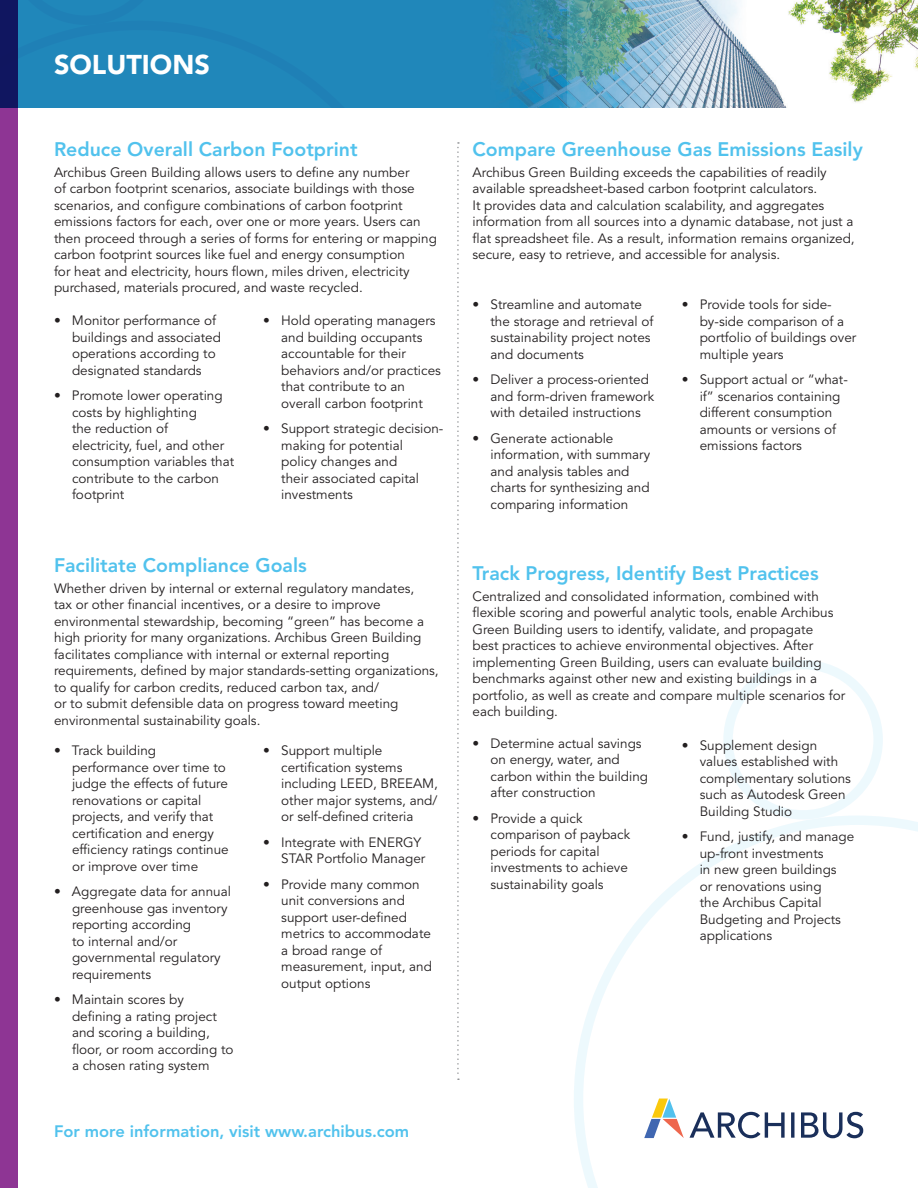
<style>
.page{position:relative;width:918px;height:1188px;background:#fff}
.page>*{position:absolute;margin:0;border:0;box-sizing:border-box;transform-origin:0 0}
.Page2__Head1{font:900 27px "Avenir LT Std";color:#fff}
.Page2__Head2{font:800 19.5px "Avenir LT Std";color:#51c2ed}
.t1{font:800 16.5px "Avenir LT Std";color:#51c2ed}
.bulleted_text_9_11{font:13.5px/16.5px "Avenir LT Std";color:#231f20}
.body_copy_9_11{font:13.5px/16.5px "Avenir LT Std";color:#231f20}
</style>
<div class="page">
<div style="left:723px;top:660px;width:160px;height:160px;border:9px solid #51c2ed;border-radius:50%"></div>
<svg style="left:574px;top:816px;width:344px;height:372px"></svg>
<svg style="left:644px;top:1099px;width:40px;height:39px"></svg>
<svg style="left:690px;top:1112px;width:173px;height:26px"></svg>
<div style="left:0;top:0;width:18px;height:1188px;background:#8e3594"></div>
<img style="left:424px;top:0;width:494px;height:108px">
<div style="left:0;top:0;width:424px;height:108px;background:#2087ba"></div>
<svg style="left:457px;top:142px;width:2px;height:938px"></svg>
<p class="Page2__Head1" style="left:54px;top:49px;width:157px">SOLUTIONS</p>
<p class="Page2__Head2" style="left:54px;top:137px;width:305px">Reduce Overall Carbon Footprint</p>
<p class="body_copy_9_11" style="left:54px;top:164px;width:384px">Archibus Green Building allows users to define any number<br>of carbon footprint scenarios, associate buildings with those scenarios, and configure combinations of carbon footprint emissions factors for each, over one or more years. Users can then proceed through a series of forms for entering or mapping carbon footprint sources like fuel and energy consumption<br>for heat and electricity, hours flown, miles driven, electricity purchased, materials procured, and waste recycled.</p>
<p class="bulleted_text_9_11" style="left:72px;top:313px;width:150px;text-indent:-18px">• Monitor performance of buildings and associated operations according to designated standards</p>
<p class="bulleted_text_9_11" style="left:72px;top:388px;width:164px;text-indent:-18px">• Promote lower operating costs by highlighting<br>the reduction of<br>electricity, fuel, and other consumption variables that contribute to the carbon footprint</p>
<p class="bulleted_text_9_11" style="left:281px;top:313px;width:161px;text-indent:-18px">• Hold operating managers and building occupants accountable for their behaviors and/or practices that contribute to an overall carbon footprint</p>
<p class="bulleted_text_9_11" style="left:281px;top:421px;width:164px;text-indent:-18px">• Support strategic decision&shy;making for potential<br>policy changes and<br>their associated capital investments</p>
<p class="Page2__Head2" style="left:54px;top:554px;width:254px">Facilitate Compliance Goals</p>
<p class="body_copy_9_11" style="left:54px;top:580px;width:386px">Whether driven by internal or external regulatory mandates,<br>tax or other financial incentives, or a desire to improve environmental stewardship, becoming “green” has become a high priority for many organizations. Archibus Green Building facilitates compliance with internal or external reporting requirements, defined by major standards-setting organizations, to qualify for carbon credits, reduced carbon tax, and/<br>or to submit defensible data on progress toward meeting environmental sustainability goals.</p>
<p class="bulleted_text_9_11" style="left:72px;top:743px;width:158px;text-indent:-18px">• Track building performance over time to judge the effects of future renovations or capital projects, and verify that certification and energy efficiency ratings continue or improve over time</p>
<p class="bulleted_text_9_11" style="left:72px;top:884px;width:160px;text-indent:-18px">• Aggregate data for annual greenhouse gas inventory reporting according<br>to internal and/or governmental regulatory requirements</p>
<p class="bulleted_text_9_11" style="left:72px;top:992px;width:163px;text-indent:-18px">• Maintain scores by defining a rating project and scoring a building, floor, or room according to a chosen rating system</p>
<p class="bulleted_text_9_11" style="left:281px;top:743px;width:158px;text-indent:-18px">• Support multiple certification systems including LEED, BREEAM, other major systems, and/ or self-defined criteria</p>
<p class="bulleted_text_9_11" style="left:281px;top:834px;width:146px;text-indent:-18px">• Integrate with ENERGY<br>STAR Portfolio Manager</p>
<p class="bulleted_text_9_11" style="left:281px;top:876px;width:152px;text-indent:-18px">• Provide many common unit conversions and support user-defined metrics to accommodate a broad range of measurement, input, and output options</p>
<p class="t1" style="left:54px;top:1122px;width:357px">For more information, visit www.archibus.com</p>
<p class="Page2__Head2" style="left:472px;top:137px;width:392px">Compare Greenhouse Gas Emissions Easily</p>
<p class="body_copy_9_11" style="left:472px;top:164px;width:384px">Archibus Green Building exceeds the capabilities of readily available spreadsheet-based carbon footprint calculators.<br>It provides data and calculation scalability, and aggregates information from all sources into a dynamic database, not just a flat spreadsheet file. As a result, information remains organized, secure, easy to retrieve, and accessible for analysis.</p>
<p class="bulleted_text_9_11" style="left:490px;top:296px;width:164px;text-indent:-18px">• Streamline and automate the storage and retrieval of sustainability project notes and documents</p>
<p class="bulleted_text_9_11" style="left:490px;top:371px;width:165px;text-indent:-18px">• Deliver a process-oriented and form-driven framework with detailed instructions</p>
<p class="bulleted_text_9_11" style="left:490px;top:430px;width:161px;text-indent:-18px">• Generate actionable information, with summary and analysis tables and charts for synthesizing and comparing information</p>
<p class="bulleted_text_9_11" style="left:700px;top:296px;width:158px;text-indent:-18px">• Provide tools for side&shy;by-side comparison of a portfolio of buildings over multiple years</p>
<p class="bulleted_text_9_11" style="left:700px;top:371px;width:150px;text-indent:-18px">• Support actual or “what&shy;if” scenarios containing different consumption amounts or versions of emissions factors</p>
<p class="Page2__Head2" style="left:472px;top:562px;width:348px">Track Progress, Identify Best Practices</p>
<p class="body_copy_9_11" style="left:472px;top:588px;width:374px">Centralized and consolidated information, combined with flexible scoring and powerful analytic tools, enable Archibus Green Building users to identify, validate, and propagate<br>best practices to achieve environmental objectives. After implementing Green Building, users can evaluate building benchmarks against other new and existing buildings in a portfolio, as well as create and compare multiple scenarios for each building.</p>
<p class="bulleted_text_9_11" style="left:490px;top:735px;width:159px;text-indent:-18px">• Determine actual savings on energy, water, and carbon within the building after construction</p>
<p class="bulleted_text_9_11" style="left:490px;top:810px;width:141px;text-indent:-18px">• Provide a quick comparison of payback periods for capital investments to achieve sustainability goals</p>
<p class="bulleted_text_9_11" style="left:700px;top:737px;width:153px;text-indent:-18px">• Supplement design values established with complementary solutions such as Autodesk Green<br>Building Studio</p>
<p class="bulleted_text_9_11" style="left:700px;top:829px;width:156px;text-indent:-18px">• Fund, justify, and manage up-front investments<br>in new green buildings<br>or renovations using<br>the Archibus Capital<br>Budgeting and Projects applications</p>
</div>
